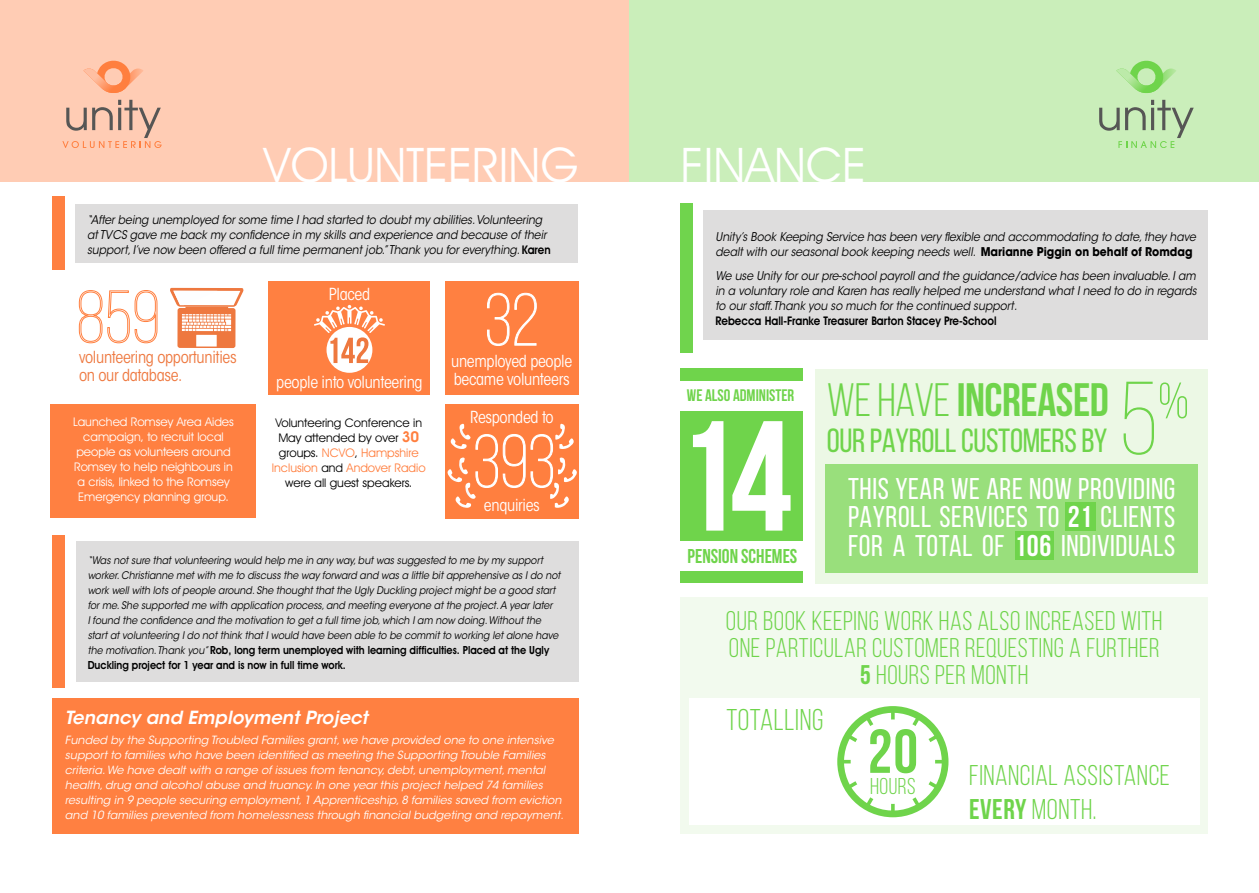
<style>
.page{position:relative;width:1259px;height:893px;background:#fff}
.page>*{position:absolute;margin:0;border:0;box-sizing:border-box;transform-origin:0 0}
.t1{font:700 156.45px "Bebas Neue";color:#fff}
.t2{font:300 103.65px "Bebas Neue";color:#6fd44b}
.t3{font:300 74.55px "Bebas Neue";color:#fff}
.t4{font:300 73.65px "Bebas Neue";color:#fff}
.t5{font:700 61.95px "Bebas Neue";color:#6fd44b}
.t6{font:48px "Avant Garde IT Cby BT";color:#fff}
.t7{font:700 46.8px "Bebas Neue";letter-spacing:-.01em;color:#6fd44b}
.t8{font:33.45px "Bebas Neue";letter-spacing:-.01em;color:#6fd44b}
.t9{font:30px/28.5px "Bebas Neue";letter-spacing:.02em;color:#fff;text-align:justify}
.t10{font:30px "Bebas Neue";letter-spacing:.02em;color:#6fd44b}
.t11{font:28.5px/34px "Bebas Neue";letter-spacing:.02em;color:#6fd44b}
.t12{font:27px/27px "Bebas Neue";letter-spacing:.02em;color:#6fd44b;text-align:center}
.t13{font:22.95px "Bebas Neue";letter-spacing:.02em;color:#6fd44b}
.t14{font:700 19.95px "Bebas Neue";color:#6fd44b}
.t15{font:italic 600 18px "ITC Avant Garde Std";color:#fff}
.t16{font:700 16.65px "Bebas Neue";color:#6fd44b}
.t17{font:condensed 16.5px/18px "ITC Avant Garde Std";letter-spacing:-.02em;color:#fff}
.t18{font:condensed 16.5px/18px "ITC Avant Garde Std";letter-spacing:-.02em;color:#ee783f}
.t19{font:italic 12px/15px "ITC Avant Garde Std";color:#000;scale:.9 1}
.t20{font:12px/15px "Avant Garde IT Cby BT";color:#fff;text-align:center}
.t21{font:12px/15px "Avant Garde IT Cby BT";color:#000;text-align:center}
.t22{font:600 12px "Avant Garde IT Cby BT";color:#000;scale:.9 1}
.t23{font:italic 11.25px/15px "ITC Avant Garde Std";color:#fff}
.t24{font:600 11.25px/15px "Avant Garde IT Cby BT";color:#000;scale:.9 1}
.t25{font:italic 10.5px/15px "ITC Avant Garde Std";color:#000;scale:.9 1}
.s1{font-family:"Avant Garde IT Cby BT";font-weight:600;font-style:normal}
.s2{font-weight:600;font-size:15px;color:#ff7f3f}
.s3{color:#ff7f3f}
.s4{font-family:"ITC Avant Garde Std";font-weight:400;font-style:italic;font-size:10.5px}
.s5{font-weight:700;font-style:normal}
.s6{font-weight:700}
.s7{font-weight:400}
</style>
<div class="page">
<div style="left:680px;top:369px;width:123px;height:214px;background:#6fd44b"></div>
<div style="left:674px;top:541px;width:133px;height:30px;background:#fff"></div>
<div style="left:680px;top:597px;width:528px;height:236px;background:#f2faee"></div>
<div style="left:689px;top:698px;width:510px;height:127px;background:#fff"></div>
<div style="left:50px;top:404px;width:206px;height:113px;background:#ff7f3f"></div>
<div style="left:0;top:0;width:629px;height:182px;background:#ffccb4"></div>
<div style="left:629px;top:0;width:630px;height:181px;background:#caeeba"></div>
<div style="left:75px;top:204px;width:503px;height:58px;background:#dedddd"></div>
<div style="left:52px;top:698px;width:526px;height:135px;background:#ff7f3f"></div>
<div style="left:52px;top:196px;width:13px;height:74px;background:#ff7f3f"></div>
<div style="left:76px;top:541px;width:503px;height:140px;background:#dedddd"></div>
<div style="left:52px;top:535px;width:13px;height:152px;background:#ff7f3f"></div>
<div style="left:704px;top:210px;width:504px;height:130px;background:#dedddd"></div>
<div style="left:680px;top:204px;width:13px;height:149px;background:#6fd44b"></div>
<svg style="left:62px;top:60px;width:100px;height:88px"></svg>
<svg style="left:1099px;top:60px;width:94px;height:88px"></svg>
<div style="left:445px;top:282px;width:133px;height:113px;background:#ff7f3f"></div>
<div style="left:269px;top:282px;width:161px;height:113px;background:#ff7f3f"></div>
<svg style="left:487px;top:293px;width:50px;height:53px"></svg>
<svg style="left:79px;top:290px;width:79px;height:53px"></svg>
<div style="left:326px;top:327px;width:46px;height:46px;background:#fff;border-radius:50%"></div>
<svg style="left:314px;top:305px;width:71px;height:58px"></svg>
<div style="left:445px;top:404px;width:133px;height:115px;background:#ff7f3f"></div>
<svg style="left:447px;top:424px;width:130px;height:84px"></svg>
<div style="left:177px;top:308px;width:58px;height:40px;background:#ee783f;border-radius:3px"></div>
<div style="left:196px;top:335px;width:21px;height:12px;background:#fff"></div>
<hr style="left:185px;top:307px;width:43px;height:2px;background:#ee783f">
<svg style="left:182px;top:314px;width:49px;height:17px"></svg>
<svg style="left:170px;top:288px;width:74px;height:19px"></svg>
<div style="left:815px;top:369px;width:393px;height:214px;background:#ecf8e5"></div>
<div style="left:825px;top:464px;width:373px;height:108px;background:#99df7c"></div>
<div style="left:1064px;top:503px;width:31px;height:28px;background:#6fd44b"></div>
<div style="left:1015px;top:531px;width:38px;height:28px;background:#6fd44b"></div>
<svg style="left:837px;top:706px;width:111px;height:111px"></svg>
<div style="left:676px;top:381px;width:133px;height:30px;background:#fff"></div>
<h3 class="t6" style="left:264px;top:136px;width:316px">VOLUNTEERING</h3>
<h3 class="t6" style="left:680px;top:136px;width:187px">FINANCE</h3>
<p class="t19" style="left:87px;top:212px;width:517px">“After being unemployed for some time I had started to doubt my abilities. Volunteering at TVCS gave me back my confidence in my skills and experience and because of their support, I’ve now been offered a full time permanent job.” Thank you for everything. <span class="s1">Karen</span></p>
<h3 class="t18" style="left:79px;top:349px;width:159px">volunteering opportunities on our database.</h3>
<h3 class="t17" style="left:329px;top:285px;width:43px">Placed</h3>
<h3 class="t17" style="left:276px;top:373px;width:148px">people into volunteering</h3>
<p class="t20" style="left:73px;top:414px;width:162px">Launched Romsey Area Aides campaign, to recruit local people as volunteers around<br>Romsey to help neighbours in a crisis, linked to the Romsey<br>Emergency planning group.</p>
<p class="t21" style="left:272px;top:416px;width:155px">Volunteering Conference in<br>May attended by over <span class="s2">30 </span>groups. <span class="s3">NCVO</span>, <span class="s3">Hampshire<br>Inclusion</span> and <span class="s3">Andover Radio </span>were all guest speakers.</p>
<h3 class="t4" style="left:484px;top:281px;width:56px">32</h3>
<h3 class="t17" style="left:451px;top:352px;width:123px">unemployed people became volunteers</h3>
<h3 class="t17" style="left:470px;top:408px;width:85px">Responded to</h3>
<h3 class="t3" style="left:473px;top:422px;width:84px">393</h3>
<h3 class="t17" style="left:484px;top:496px;width:57px">enquiries</h3>
<p class="t25" style="left:88px;top:553px;width:527px">“Was not sure that volunteering would help me in any way, but was suggested to me by my support worker. Christianne met with me to discuss the way forward and was a little bit apprehensive as I do not work well with lots of people around. She thought that the Ugly Duckling project might be a good start for me. She supported me with application process, and meeting everyone at the project. A year later<br>I found the confidence and the motivation to get a full time job, which I am now doing. Without the start at volunteering I do not think that I would have been able to be commit to working let alone have</p>
<p class="t24" style="left:88px;top:643px;width:514px"><span class="s4">the motivation. Thank you”</span> Rob, long term unemployed with learning difficulties. Placed at the Ugly<br>Duckling project for 1 year and is now in full time work.</p>
<h3 class="t15" style="left:65px;top:706px;width:304px">Tenancy and Employment Project</h3>
<p class="t23" style="left:65px;top:732px;width:500px">Funded by the Supporting Troubled Families grant, we have provided one to one intensive support to families who have been identified as meeting the Supporting Trouble Families criteria. We have dealt with a range of issues from tenancy, debt, unemployment, mental health, drug and alcohol abuse and truancy. In one year this project helped 74 families resulting in 9 people securing employment, 1 Apprenticeship, 8 families saved from eviction and 10 families prevented from homelessness through financial budgeting and repayment.</p>
<p class="t19" style="left:715px;top:230px;width:535px">Unity’s Book Keeping Service has been very flexible and accommodating to date, they have dealt with our seasonal book keeping needs well. <span class="s5">Marianne Piggin on behalf of Romdag</span></p>
<p class="t19" style="left:715px;top:268px;width:536px;text-align:justify">We use Unity for our pre-school payroll and the guidance/advice has been invaluable. I am in a voluntary role and Karen has really helped me understand what I need to do in regards to our staff. Thank you so much for the continued support.</p>
<p class="t22" style="left:715px;top:313px;width:314px">Rebecca Hall-Franke Treasurer Barton Stacey Pre-School</p>
<h3 class="t16" style="left:687px;top:387px;width:109px">WE ALSO ADMINISTER</h3>
<h1 class="t1" style="left:676px;top:391px;width:118px">14</h1>
<h3 class="t14" style="left:687px;top:545px;width:111px">PENSION SCHEMES</h3>
<h2 class="t2" style="left:1119px;top:364px;width:71px">5<sup>%</sup></h2>
<h3 class="t9" style="left:848px;top:474px;width:329px">THIS YEAR WE ARE NOW PROVIDING PAYROLL SERVICES TO <span class="s6">21</span> CLIENTS FOR A TOTAL OF <span class="s6">106</span> INDIVIDUALS</h3>
<h3 class="t7" style="left:827px;top:374px;width:283px"><span class="s7">WE HAVE</span> INCREASED</h3>
<h3 class="t8" style="left:827px;top:422px;width:282px">OUR PAYROLL CUSTOMERS BY</h3>
<h3 class="t12" style="left:726px;top:607px;width:438px">OUR BOOK KEEPING WORK HAS ALSO INCREASED WITH<br>ONE PARTICULAR CUSTOMER REQUESTING A FURTHER<br><span class="s6">5</span> HOURS PER MONTH</h3>
<h3 class="t10" style="left:726px;top:704px;width:98px">TOTALLING</h3>
<h3 class="t5" style="left:867px;top:717px;width:52px">20</h3>
<h3 class="t13" style="left:870px;top:773px;width:47px">HOURS</h3>
<h3 class="t11" style="left:969px;top:757px;width:202px">FINANCIAL ASSISTANCE<br><span class="s6">EVERY</span> MONTH.</h3>
</div>
